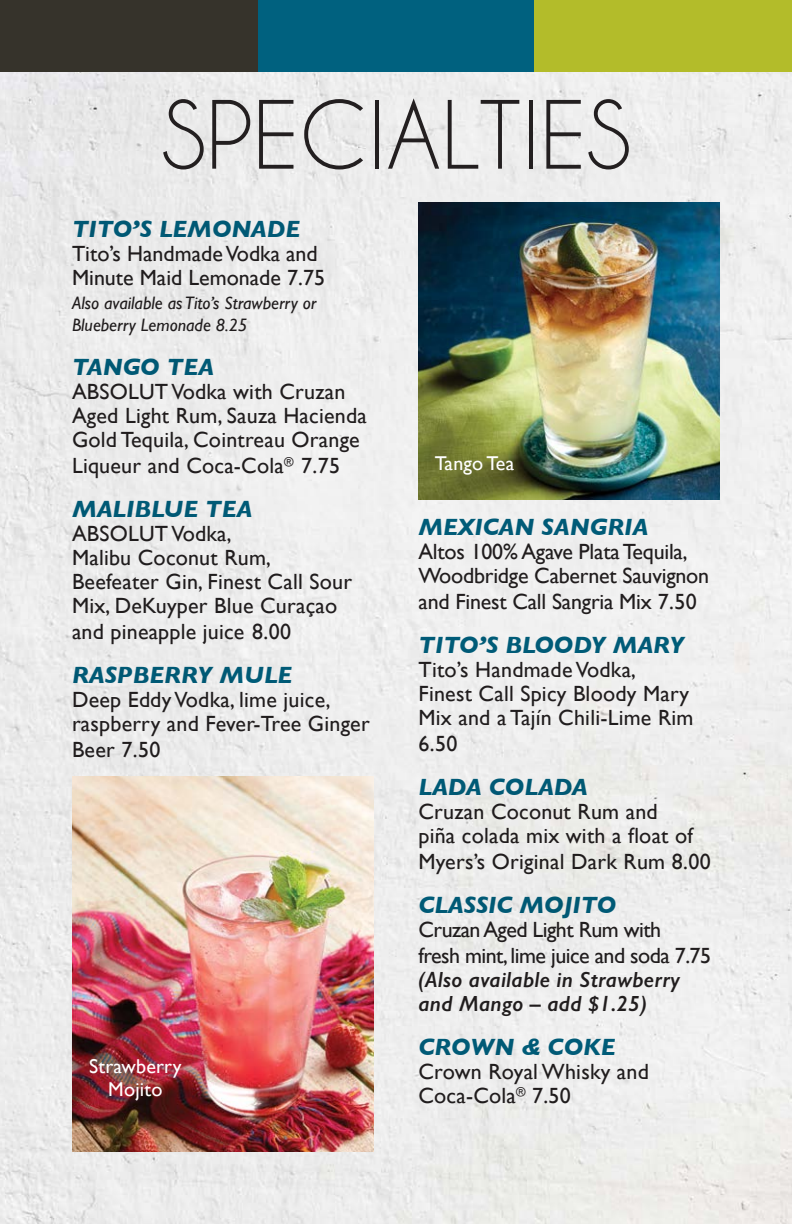
<style>
.page{position:relative;width:792px;height:1224px;background:#fff}
.page>*{position:absolute;margin:0;border:0;box-sizing:border-box;transform-origin:0 0}
.t1{font:88px "Caviar Dreams";color:#231f20}
.t2{font:italic 700 24px "Gill Sans";color:#00617f}
.t3{font:22px/24px "Gill Sans";letter-spacing:.01em;color:#231f20}
.t4{font:22px/24px "Gill Sans";letter-spacing:-.01em;color:#231f20}
.t5{font:22px/26px "Gill Sans";letter-spacing:-.025em;color:#231f20}
.t6{font:italic 600 22px/24px "Gill Sans";letter-spacing:.01em;color:#231f20}
.t7{font:20px/23px "Gill Sans";letter-spacing:.01em;color:#fff;text-align:center}
.t8{font:italic 18px/22px "Gill Sans";color:#231f20}
</style>
<div class="page">
<div style="left:0;top:72px;width:792px;height:1152px;background:#ededed"></div>
<img style="left:418px;top:202px;width:302px;height:298px">
<img style="left:72px;top:777px;width:302px;height:375px">
<div style="left:246px;top:0;width:312px;height:72px;background:#00617f"></div>
<div style="left:0;top:0;width:258px;height:72px;background:#36332b"></div>
<div style="left:534px;top:0;width:258px;height:72px;background:#b3bc2a"></div>
<h1 class="t1" style="left:161px;top:83px;width:471px">SPECIALTIES</h1>
<p class="t2" style="left:72px;top:215px;width:230px">TITO’S LEMONADE</p>
<p class="t3" style="left:72px;top:241px;width:255px">Tito’s Handmade Vodka and<br>Minute Maid Lemonade 7.75</p>
<p class="t8" style="left:72px;top:292px;width:246px">Also available as Tito’s Strawberry or<br>Blueberry Lemonade 8.25</p>
<p class="t2" style="left:72px;top:353px;width:143px">TANGO TEA</p>
<p class="t3" style="left:72px;top:379px;width:296px">ABSOLUT Vodka with Cruzan<br>Aged Light Rum, Sauza Hacienda<br>Gold Tequila, Cointreau Orange</p>
<p class="t3" style="left:72px;top:453px;width:270px">Liqueur and Coca-Cola<sup>®</sup> 7.75</p>
<p class="t2" style="left:72px;top:495px;width:182px">MALIBLUE TEA</p>
<p class="t3" style="left:72px;top:521px;width:282px">ABSOLUT Vodka,<br>Malibu Coconut Rum,<br>Beefeater Gin, Finest Call Sour<br>Mix, DeKuyper Blue Curaçao</p>
<p class="t3" style="left:72px;top:619px;width:221px">and pineapple juice 8.00</p>
<p class="t2" style="left:72px;top:661px;width:222px">RASPBERRY MULE</p>
<p class="t3" style="left:72px;top:687px;width:299px">Deep Eddy Vodka, lime juice, raspberry and Fever-Tree Ginger</p>
<p class="t3" style="left:72px;top:737px;width:90px">Beer 7.50</p>
<p class="t7" style="left:89px;top:1054px;width:94px">Strawberry<br>Mojito</p>
<p class="t7" style="left:435px;top:452px;width:81px">Tango Tea</p>
<p class="t2" style="left:418px;top:513px;width:231px">MEXICAN SANGRIA</p>
<p class="t4" style="left:418px;top:539px;width:292px">Altos 100% Agave Plata Tequila,<br>Woodbridge Cabernet Sauvignon</p>
<p class="t4" style="left:418px;top:589px;width:280px">and Finest Call Sangria Mix 7.50</p>
<p class="t2" style="left:418px;top:631px;width:267px">TITO’S BLOODY MARY</p>
<p class="t3" style="left:418px;top:657px;width:277px">Tito’s Handmade Vodka,<br>Finest Call Spicy Bloody Mary<br>Mix and a Tajín Chili-Lime Rim</p>
<p class="t3" style="left:418px;top:731px;width:41px">6.50</p>
<p class="t2" style="left:418px;top:773px;width:171px">LADA COLADA</p>
<p class="t3" style="left:418px;top:799px;width:276px">Cruzan Coconut Rum and piña colada mix with a float of</p>
<p class="t3" style="left:418px;top:849px;width:294px">Myers’s Original Dark Rum 8.00</p>
<p class="t2" style="left:418px;top:891px;width:199px">CLASSIC MOJITO</p>
<p class="t5" style="left:418px;top:916px;width:294px">Cruzan Aged Light Rum with<br>fresh mint, lime juice and soda 7.75</p>
<p class="t6" style="left:418px;top:967px;width:263px">(Also available in Strawberry and Mango – add $1.25)</p>
<p class="t2" style="left:418px;top:1033px;width:198px">CROWN &amp; COKE</p>
<p class="t3" style="left:418px;top:1059px;width:232px">Crown Royal Whisky and<br>Coca-Cola<sup>®</sup> 7.50</p>
</div>
